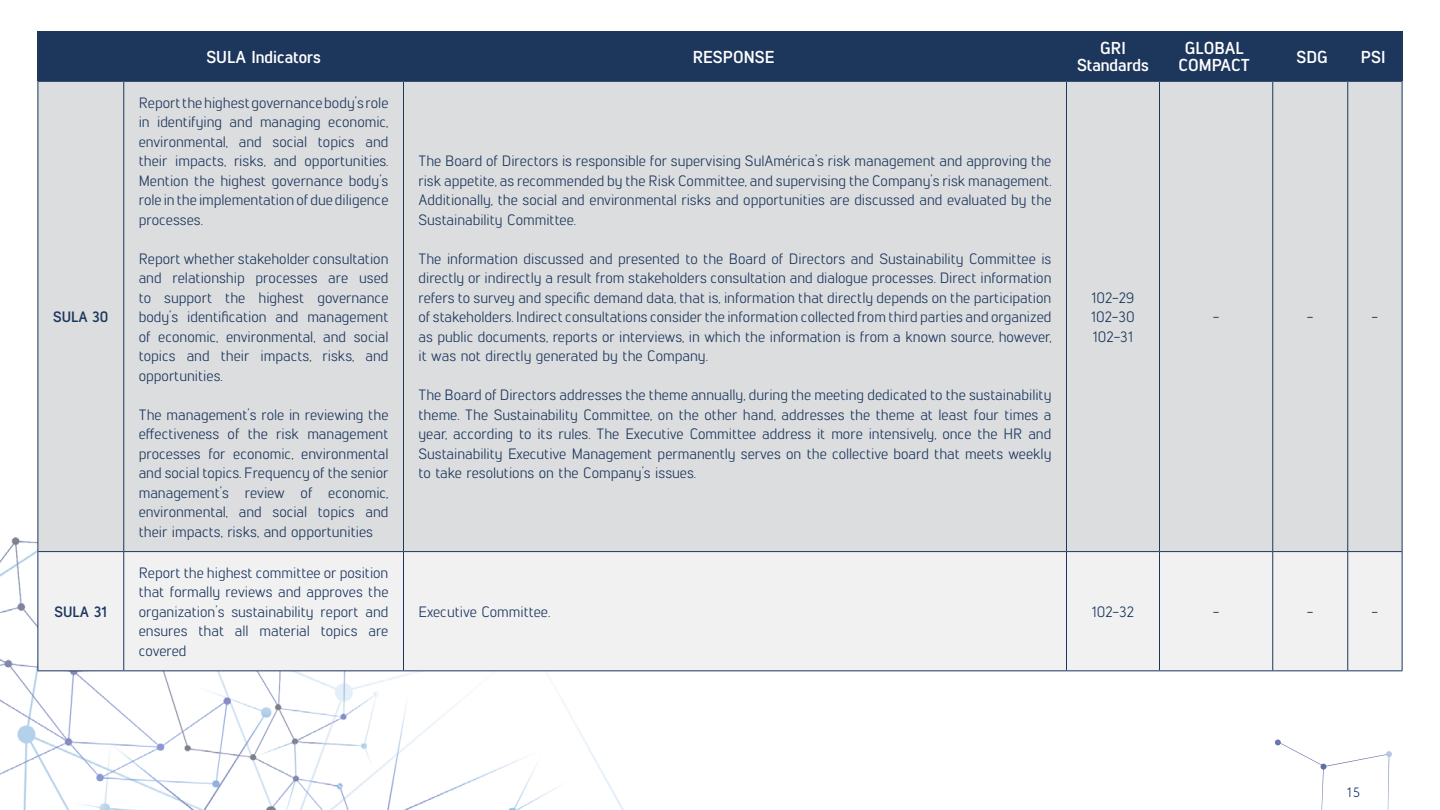
<style>
.page{position:relative;width:1440px;height:810px;background:#fff}
.page>*{position:absolute;margin:0;border:0;box-sizing:border-box;transform-origin:0 0}
.t1{font:700 17.25px/17.1px "Lintel";color:#fff;text-align:center}
.t2{font:15px/19.5px "Lintel";color:#1b365d;text-align:justify}
.t3{font:700 15px "Lintel";color:#1b365d}
.t4{font:13.5px "Lintel";color:#0b2d72}
</style>
<div class="page">
<img style="left:0;top:347px;width:886px;height:463px">
<svg style="left:1275px;top:739px;width:117px;height:71px"></svg>
<div style="left:38px;top:81px;width:86px;height:471px;background:#dcddde"></div>
<div style="left:124px;top:81px;width:280px;height:471px;background:#dcddde"></div>
<div style="left:404px;top:81px;width:662px;height:471px;background:#dcddde"></div>
<div style="left:1066px;top:81px;width:94px;height:471px;background:#dcddde"></div>
<div style="left:1160px;top:81px;width:113px;height:471px;background:#dcddde"></div>
<div style="left:1273px;top:81px;width:75px;height:471px;background:#dcddde"></div>
<div style="left:1348px;top:81px;width:54px;height:471px;background:#dcddde"></div>
<div style="left:38px;top:552px;width:86px;height:119px;background:#f1f1f2"></div>
<div style="left:124px;top:552px;width:280px;height:119px;background:#f1f1f2"></div>
<div style="left:404px;top:552px;width:662px;height:119px;background:#f1f1f2"></div>
<div style="left:1066px;top:552px;width:94px;height:119px;background:#f1f1f2"></div>
<div style="left:1160px;top:552px;width:113px;height:119px;background:#f1f1f2"></div>
<div style="left:1273px;top:552px;width:75px;height:119px;background:#f1f1f2"></div>
<div style="left:1348px;top:552px;width:54px;height:119px;background:#f1f1f2"></div>
<hr style="left:38px;top:552px;width:1px;height:118px;background:#1c365c">
<hr style="left:123px;top:552px;width:1px;height:118px;background:#1c365c">
<hr style="left:403px;top:552px;width:1px;height:118px;background:#1c365c">
<hr style="left:1066px;top:552px;width:1px;height:118px;background:#1c365c">
<hr style="left:1159px;top:552px;width:1px;height:118px;background:#1c365c">
<hr style="left:1272px;top:552px;width:1px;height:118px;background:#1c365c">
<hr style="left:1347px;top:552px;width:1px;height:118px;background:#1c365c">
<hr style="left:1402px;top:552px;width:1px;height:118px;background:#1c365c">
<hr style="left:38px;top:82px;width:1px;height:470px;background:#1c365c">
<hr style="left:38px;top:81px;width:86px;height:1px;background:#1c365c">
<hr style="left:124px;top:81px;width:280px;height:1px;background:#1c365c">
<hr style="left:404px;top:81px;width:662px;height:1px;background:#1c365c">
<hr style="left:1066px;top:81px;width:94px;height:1px;background:#1c365c">
<hr style="left:1160px;top:81px;width:113px;height:1px;background:#1c365c">
<hr style="left:1273px;top:81px;width:75px;height:1px;background:#1c365c">
<hr style="left:1348px;top:81px;width:54px;height:1px;background:#1c365c">
<hr style="left:123px;top:82px;width:1px;height:469px;background:#1c365c">
<hr style="left:403px;top:82px;width:1px;height:469px;background:#1c365c">
<hr style="left:1066px;top:82px;width:1px;height:469px;background:#1c365c">
<hr style="left:1159px;top:82px;width:1px;height:469px;background:#1c365c">
<hr style="left:1272px;top:82px;width:1px;height:469px;background:#1c365c">
<hr style="left:1347px;top:82px;width:1px;height:469px;background:#1c365c">
<hr style="left:1402px;top:82px;width:1px;height:469px;background:#1c365c">
<hr style="left:38px;top:551px;width:86px;height:1px;background:#1c365c">
<hr style="left:124px;top:551px;width:280px;height:1px;background:#1c365c">
<hr style="left:404px;top:551px;width:662px;height:1px;background:#1c365c">
<hr style="left:1066px;top:551px;width:94px;height:1px;background:#1c365c">
<hr style="left:1160px;top:551px;width:113px;height:1px;background:#1c365c">
<hr style="left:1273px;top:551px;width:75px;height:1px;background:#1c365c">
<hr style="left:1348px;top:551px;width:54px;height:1px;background:#1c365c">
<hr style="left:38px;top:670px;width:86px;height:1px;background:#1c365c">
<hr style="left:124px;top:670px;width:280px;height:1px;background:#1c365c">
<hr style="left:404px;top:670px;width:662px;height:1px;background:#1c365c">
<hr style="left:1066px;top:670px;width:94px;height:1px;background:#1c365c">
<hr style="left:1160px;top:670px;width:113px;height:1px;background:#1c365c">
<hr style="left:1273px;top:670px;width:75px;height:1px;background:#1c365c">
<hr style="left:1348px;top:670px;width:54px;height:1px;background:#1c365c">
<div style="left:404px;top:32px;width:659px;height:49px;background:#1c365c"></div>
<div style="left:38px;top:32px;width:366px;height:49px;background:#1c365c"></div>
<div style="left:1063px;top:32px;width:93px;height:49px;background:#1c365c"></div>
<div style="left:1350px;top:32px;width:52px;height:49px;background:#1c365c"></div>
<div style="left:1275px;top:32px;width:75px;height:49px;background:#1c365c"></div>
<div style="left:1156px;top:32px;width:148px;height:49px;background:#1c365c"></div>
<p class="t3" style="left:53px;top:306px;width:57px">SULA 30</p>
<p class="t3" style="left:55px;top:601px;width:54px">SULA 31</p>
<p class="t1" style="left:206px;top:47px;width:116px">SULA Indicators</p>
<p class="t1" style="left:693px;top:47px;width:83px">RESPONSE</p>
<p class="t1" style="left:1179px;top:39px;width:73px">GLOBAL<br>COMPACT</p>
<p class="t1" style="left:1297px;top:47px;width:33px">SDG</p>
<p class="t1" style="left:1077px;top:39px;width:73px">GRI<br>Standards</p>
<p class="t1" style="left:1361px;top:47px;width:26px">PSI</p>
<p class="t2" style="left:139px;top:92px;width:251px">Report the highest governance body’s role in identifying and managing economic, environmental, and social topics and their impacts, risks, and opportunities.<br>Mention the highest governance body’s role in the implementation of due diligence processes.</p>
<p class="t2" style="left:139px;top:248px;width:251px">Report whether stakeholder consultation and relationship processes are used to support the highest governance body’s identification and management of economic, environmental, and social topics and their impacts, risks, and opportunities.</p>
<p class="t2" style="left:139px;top:404px;width:251px">The management’s role in reviewing the effectiveness of the risk management processes for economic, environmental and social topics. Frequency of the senior management’s review of economic, environmental, and social topics and their impacts, risks, and opportunities</p>
<p class="t2" style="left:139px;top:562px;width:251px">Report the highest committee or position that formally reviews and approves the organization’s sustainability report and ensures that all material topics are covered</p>
<p class="t2" style="left:418px;top:150px;width:635px">The Board of Directors is responsible for supervising SulAmérica’s risk management and approving the risk appetite, as recommended by the Risk Committee, and supervising the Company’s risk management.<br>Additionally, the social and environmental risks and opportunities are discussed and evaluated by the Sustainability Committee.</p>
<p class="t2" style="left:418px;top:248px;width:635px">The information discussed and presented to the Board of Directors and Sustainability Committee is directly or indirectly a result from stakeholders consultation and dialogue processes. Direct information refers to survey and specific demand data, that is, information that directly depends on the participation of stakeholders. Indirect consultations consider the information collected from third parties and organized as public documents, reports or interviews, in which the information is from a known source, however, it was not directly generated by the Company.</p>
<p class="t2" style="left:418px;top:384px;width:635px">The Board of Directors addresses the theme annually, during the meeting dedicated to the sustainability theme. The Sustainability Committee, on the other hand, addresses the theme at least four times a year, according to its rules. The Executive Committee address it more intensively, once the HR and Sustainability Executive Management permanently serves on the collective board that meets weekly to take resolutions on the Company’s issues.</p>
<p class="t2" style="left:1091px;top:287px;width:45px">102-29<br>102-30<br>102-31</p>
<p class="t2" style="left:1213px;top:306px;width:8px">-</p>
<p class="t2" style="left:1307px;top:306px;width:8px">-</p>
<p class="t2" style="left:1372px;top:306px;width:8px">-</p>
<p class="t2" style="left:418px;top:601px;width:133px">Executive Committee.</p>
<p class="t2" style="left:1092px;top:601px;width:44px">102-32</p>
<p class="t2" style="left:1213px;top:601px;width:8px">-</p>
<p class="t2" style="left:1307px;top:601px;width:8px">-</p>
<p class="t2" style="left:1372px;top:601px;width:8px">-</p>
<p class="t4" style="left:1347px;top:783px;width:15px">15</p>
</div>
